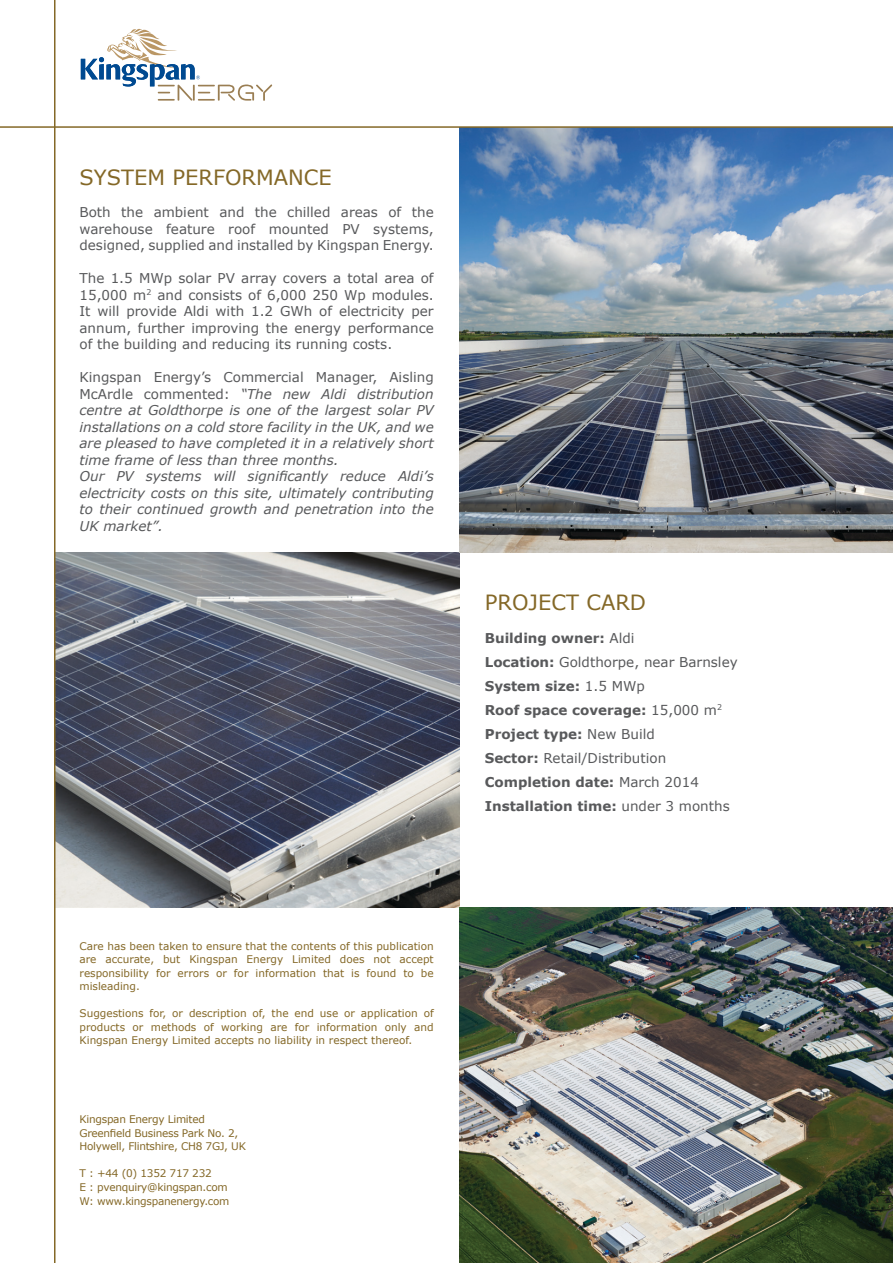
<style>
.page{position:relative;width:893px;height:1263px;background:#fff}
.page>*{position:absolute;margin:0;border:0;box-sizing:border-box;transform-origin:0 0}
.t1{font:21px "Verdana";color:#846827}
.t2{font:italic 13.5px/16.5px "Verdana";color:#58595b;text-align:justify}
.t3{font:13.5px/16.5px "Verdana";color:#58595b;text-align:justify}
.t4{font:700 13.5px "Verdana";color:#58595b}
.t5{font:10.5px/13.5px "Verdana";letter-spacing:-.025em;color:#846827;text-align:justify}
.s1{font-style:normal}
.s2{font-weight:400}
.s3{font-weight:700}
</style>
<div class="page">
<img style="left:56px;top:553px;width:403px;height:355px">
<img style="left:459px;top:128px;width:434px;height:425px">
<hr style="left:54px;top:0;width:2px;height:1263px;background:#846827">
<hr style="left:0;top:126px;width:893px;height:2px;background:#846827">
<svg style="left:81px;top:29px;width:191px;height:72px"></svg>
<img style="left:459px;top:908px;width:434px;height:355px">
<p class="t1" style="left:80px;top:164px;width:254px">SYSTEM PERFORMANCE</p>
<p class="t3" style="left:80px;top:204px;width:356px">Both the ambient and the chilled areas of the warehouse feature roof mounted PV systems, designed, supplied and installed by Kingspan Energy.</p>
<p class="t3" style="left:80px;top:270px;width:356px">The 1.5 MWp solar PV array covers a total area of 15,000 m<sup>2</sup> and consists of 6,000 250 Wp modules.<br>It will provide Aldi with 1.2 GWh of electricity per annum, further improving the energy performance of the building and reducing its running costs.</p>
<p class="t2" style="left:80px;top:369px;width:356px"><span class="s1">Kingspan Energy’s Commercial Manager, Aisling McArdle commented:</span> “The new Aldi distribution centre at Goldthorpe is one of the largest solar PV installations on a cold store facility in the UK, and we are pleased to have completed it in a relatively short time frame of less than three months.</p>
<p class="t2" style="left:80px;top:468px;width:356px">Our PV systems will significantly reduce Aldi’s electricity costs on this site, ultimately contributing to their continued growth and penetration into the UK market”.</p>
<p class="t1" style="left:485px;top:589px;width:163px">PROJECT CARD</p>
<p class="t4" style="left:485px;top:629px;width:151px">Building owner: <span class="s2">Aldi</span></p>
<p class="t3" style="left:485px;top:653px;width:254px"><span class="s3">Location:</span> Goldthorpe, near Barnsley</p>
<p class="t4" style="left:485px;top:677px;width:162px">System size: <span class="s2">1.5 MWp</span></p>
<p class="t4" style="left:485px;top:701px;width:239px">Roof space coverage: <span class="s2">15,000 m</span><sup>2</sup></p>
<p class="t4" style="left:485px;top:725px;width:172px">Project type: <span class="s2">New Build</span></p>
<p class="t3" style="left:485px;top:749px;width:183px"><span class="s3">Sector:</span> Retail/Distribution</p>
<p class="t4" style="left:485px;top:773px;width:216px">Completion date: <span class="s2">March 2014</span></p>
<p class="t4" style="left:485px;top:797px;width:246px">Installation time: <span class="s2">under 3 months</span></p>
<p class="t5" style="left:80px;top:939px;width:356px">Care has been taken to ensure that the contents of this publication are accurate, but Kingspan Energy Limited does not accept responsibility for errors or for information that is found to be misleading.</p>
<p class="t5" style="left:80px;top:1006px;width:356px">Suggestions for, or description of, the end use or application of products or methods of working are for information only and Kingspan Energy Limited accepts no liability in respect thereof.</p>
<p class="t5" style="left:80px;top:1112px;width:127px">Kingspan Energy Limited</p>
<p class="t5" style="left:80px;top:1126px;width:160px">Greenfield Business Park No. 2,</p>
<p class="t5" style="left:80px;top:1139px;width:168px">Holywell, Flintshire, CH8 7GJ, UK</p>
<p class="t5" style="left:80px;top:1166px;width:134px">T : +44 (0) 1352 717 232</p>
<p class="t5" style="left:80px;top:1180px;width:150px">E : pvenquiry@kingspan.com</p>
<p class="t5" style="left:80px;top:1194px;width:151px">W: www.kingspanenergy.com</p>
</div>
